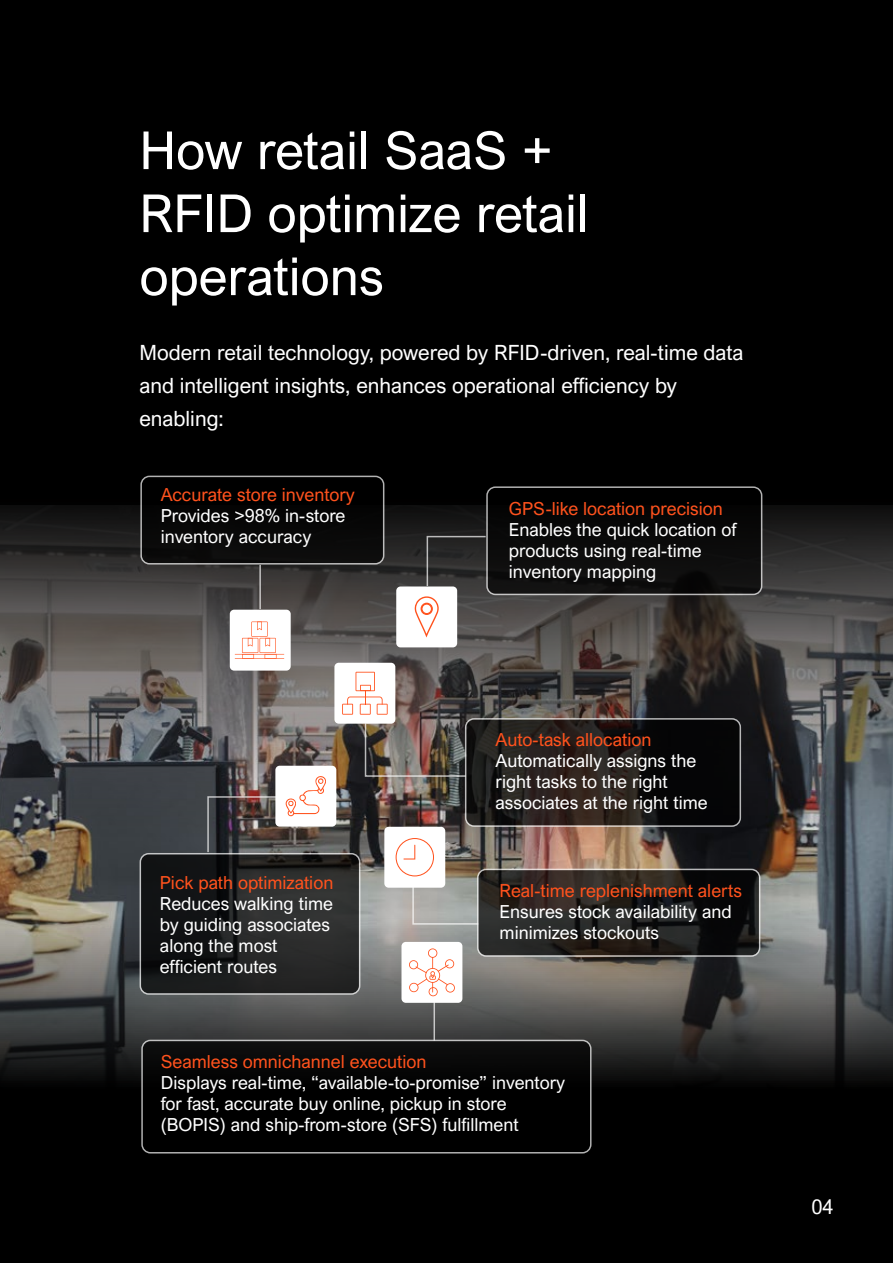
<style>
.page{position:relative;width:893px;height:1263px;background:#000}
.page>*{position:absolute;margin:0;border:0;box-sizing:border-box;transform-origin:0 0}
.t1{font:52.5px/63px "Arial Nova";color:#fff}
.t2{font:21px/33px "Arial Nova";color:#fff}
.t3{font:20.1px "Arial Nova";color:#fff}
.t4{font:18px/21px "Arial Nova";color:#fff}
.t5{font:18px "Arial Nova";color:#ff521d}
</style>
<div class="page">
<svg style="left:0;top:475px;width:893px;height:287px;background:#454341"></svg>
<img style="left:0;top:762px;width:893px;height:392px">
<div style="left:396px;top:586px;width:61px;height:61px;background:#fff;border-radius:4px"></div>
<div style="left:401px;top:942px;width:61px;height:61px;background:#fff;border-radius:4px"></div>
<svg style="left:409px;top:948px;width:46px;height:48px"></svg>
<div style="left:384px;top:827px;width:61px;height:61px;background:#fff;border-radius:4px"></div>
<svg style="left:396px;top:838px;width:38px;height:38px"></svg>
<div style="left:275px;top:766px;width:61px;height:61px;background:#fff;border-radius:4px"></div>
<svg style="left:285px;top:776px;width:41px;height:41px"></svg>
<div style="left:334px;top:663px;width:61px;height:61px;background:#fff;border-radius:4px"></div>
<svg style="left:342px;top:672px;width:46px;height:43px"></svg>
<svg style="left:415px;top:596px;width:24px;height:41px"></svg>
<div style="left:230px;top:610px;width:61px;height:61px;background:#fff;border-radius:4px"></div>
<svg style="left:235px;top:621px;width:49px;height:38px"></svg>
<hr style="left:259px;top:565px;width:2px;height:44px;background:#fff">
<svg style="left:427px;top:536px;width:59px;height:50px;background:#323232"></svg>
<hr style="left:434px;top:1002px;width:1px;height:38px;background:#fff">
<svg style="left:412px;top:885px;width:65px;height:40px;background:#aeb0ad"></svg>
<img style="left:365px;top:723px;width:101px;height:54px">
<svg style="left:207px;top:796px;width:70px;height:56px;background:#4c4646"></svg>
<div style="left:141px;top:476px;width:243px;height:88px;background:#000;border-radius:8px"></div>
<div style="left:140px;top:476px;width:244px;height:88px;border:2px solid #fff;border-radius:8px"></div>
<div style="left:487px;top:487px;width:275px;height:107px;background:#090909;border-radius:8px"></div>
<div style="left:486px;top:486px;width:276px;height:109px;border:2px solid #fff;border-radius:8px"></div>
<div style="left:142px;top:1040px;width:449px;height:113px;background:#000;border-radius:8px"></div>
<div style="left:141px;top:1040px;width:450px;height:113px;border:2px solid #fff;border-radius:8px"></div>
<svg style="left:466px;top:719px;width:274px;height:107px"></svg>
<div style="left:465px;top:718px;width:276px;height:109px;border:2px solid #fff;border-radius:8px"></div>
<svg style="left:478px;top:869px;width:282px;height:87px"></svg>
<div style="left:477px;top:869px;width:283px;height:88px;border:2px solid #fff;border-radius:8px"></div>
<svg style="left:140px;top:854px;width:220px;height:140px;background:#1f2020"></svg>
<div style="left:140px;top:853px;width:220px;height:142px;border:2px solid #fff;border-radius:8px"></div>
<h1 class="t1" style="left:139px;top:119px;width:451px">How retail SaaS +<br>RFID optimize retail operations</h1>
<p class="t2" style="left:139px;top:336px;width:606px">Modern retail technology, powered by RFID-driven, real-time data and intelligent insights, enhances operational efficiency by enabling:</p>
<p class="t5" style="left:161px;top:485px;width:196px">Accurate store inventory</p>
<p class="t4" style="left:161px;top:505px;width:186px">Provides &gt;98% in-store inventory accuracy</p>
<p class="t5" style="left:509px;top:498px;width:215px">GPS-like location precision</p>
<p class="t4" style="left:509px;top:519px;width:229px">Enables the quick location of products using real-time inventory mapping</p>
<p class="t5" style="left:160px;top:872px;width:175px">Pick path optimization</p>
<p class="t4" style="left:160px;top:893px;width:175px">Reduces walking time by guiding associates along the most efficient routes</p>
<p class="t5" style="left:496px;top:730px;width:157px">Auto-task allocation</p>
<p class="t4" style="left:496px;top:750px;width:214px">Automatically assigns the right tasks to the right associates at the right time</p>
<p class="t5" style="left:500px;top:880px;width:244px">Real-time replenishment alerts</p>
<p class="t4" style="left:500px;top:901px;width:234px">Ensures stock availability and minimizes stockouts</p>
<p class="t5" style="left:161px;top:1051px;width:267px">Seamless omnichannel execution</p>
<p class="t4" style="left:161px;top:1072px;width:406px">Displays real-time, “available-to-promise” inventory for fast, accurate buy online, pickup in store (BOPIS) and ship-from-store (SFS) fulfillment</p>
<p class="t3" style="left:811px;top:1195px;width:24px">04</p>
</div>
